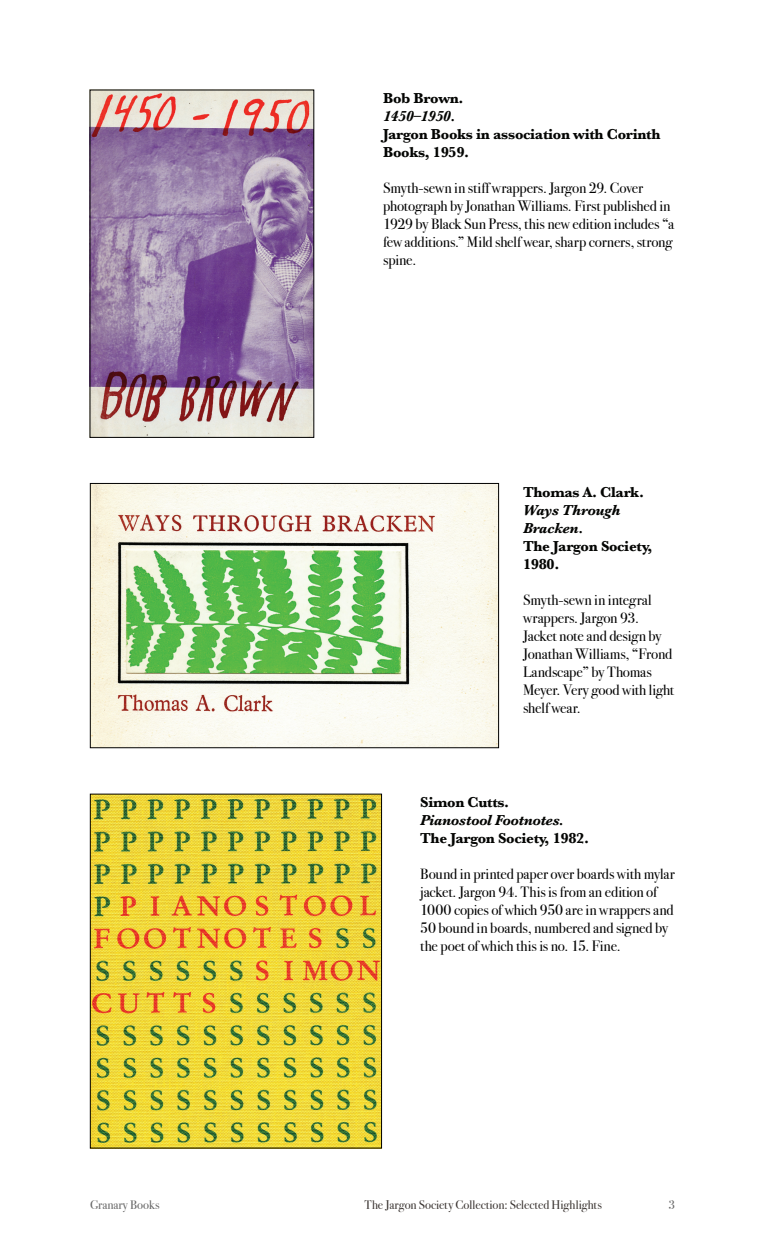
<style>
.page{position:relative;width:765px;height:1260px;background:#fff}
.page>*{position:absolute;margin:0;border:0;box-sizing:border-box;transform-origin:0 0}
.t1{font:15px/18px "Bodoni Svty Two ITCTT";letter-spacing:-.01em;color:#000}
.t2{font:700 15px/18px "Baskerville";letter-spacing:-.02em;color:#040503}
.t3{font:italic 700 15px/18px "Baskerville";letter-spacing:-.02em;color:#040503}
.t4{font:12.5px "Bodoni Svty Two ITCTT";color:#3b3532}
.t5{font:12.5px "Bodoni Svty Two ITCTT";color:#666}
</style>
<div class="page">
<img style="left:92px;top:92px;width:220px;height:344px">
<div style="left:90px;top:90px;width:224px;height:348px;border:1px solid #000"></div>
<img style="left:92px;top:485px;width:405px;height:261px">
<div style="left:90px;top:483px;width:409px;height:265px;border:1px solid #000"></div>
<img style="left:92px;top:796px;width:288px;height:350px">
<div style="left:90px;top:794px;width:292px;height:354px;border:1px solid #000"></div>
<p class="t2" style="left:383px;top:90px;width:82px">Bob Brown.</p>
<p class="t3" style="left:383px;top:108px;width:74px">1450–1950.</p>
<p class="t2" style="left:383px;top:126px;width:279px">Jargon Books in association with Corinth<br>Books, 1959.</p>
<p class="t1" style="left:383px;top:178px;width:292px">Smyth-sewn in stiff wrappers. Jargon 29. Cover photograph by Jonathan Williams. First published in 1929 by Black Sun Press, this new edition includes “a few additions.” Mild shelf wear, sharp corners, strong spine.</p>
<p class="t2" style="left:523px;top:483px;width:122px">Thomas A. Clark.</p>
<p class="t3" style="left:523px;top:501px;width:99px">Ways Through<br>Bracken.</p>
<p class="t2" style="left:523px;top:537px;width:131px">The Jargon Society,<br>1980.</p>
<p class="t1" style="left:523px;top:589px;width:153px">Smyth-sewn in integral wrappers. Jargon 93.<br>Jacket note and design by<br>Jonathan Williams, “Frond<br>Landscape” by Thomas<br>Meyer. Very good with light shelf wear.</p>
<p class="t2" style="left:420px;top:793px;width:90px">Simon Cutts.</p>
<p class="t3" style="left:420px;top:811px;width:145px">Pianostool Footnotes.</p>
<p class="t2" style="left:420px;top:829px;width:170px">The Jargon Society, 1982.</p>
<p class="t1" style="left:420px;top:864px;width:256px">Bound in printed paper over boards with mylar jacket. Jargon 94. This is from an edition of 1000 copies of which 950 are in wrappers and 50 bound in boards, numbered and signed by the poet of which this is no. 15. Fine.</p>
<p class="t5" style="left:90px;top:1195px;width:71px">Granary Books</p>
<p class="t4" style="left:365px;top:1195px;width:239px">The Jargon Society Collection: Selected Highlights</p>
<p class="t5" style="left:668px;top:1195px;width:8px">3</p>
</div>
